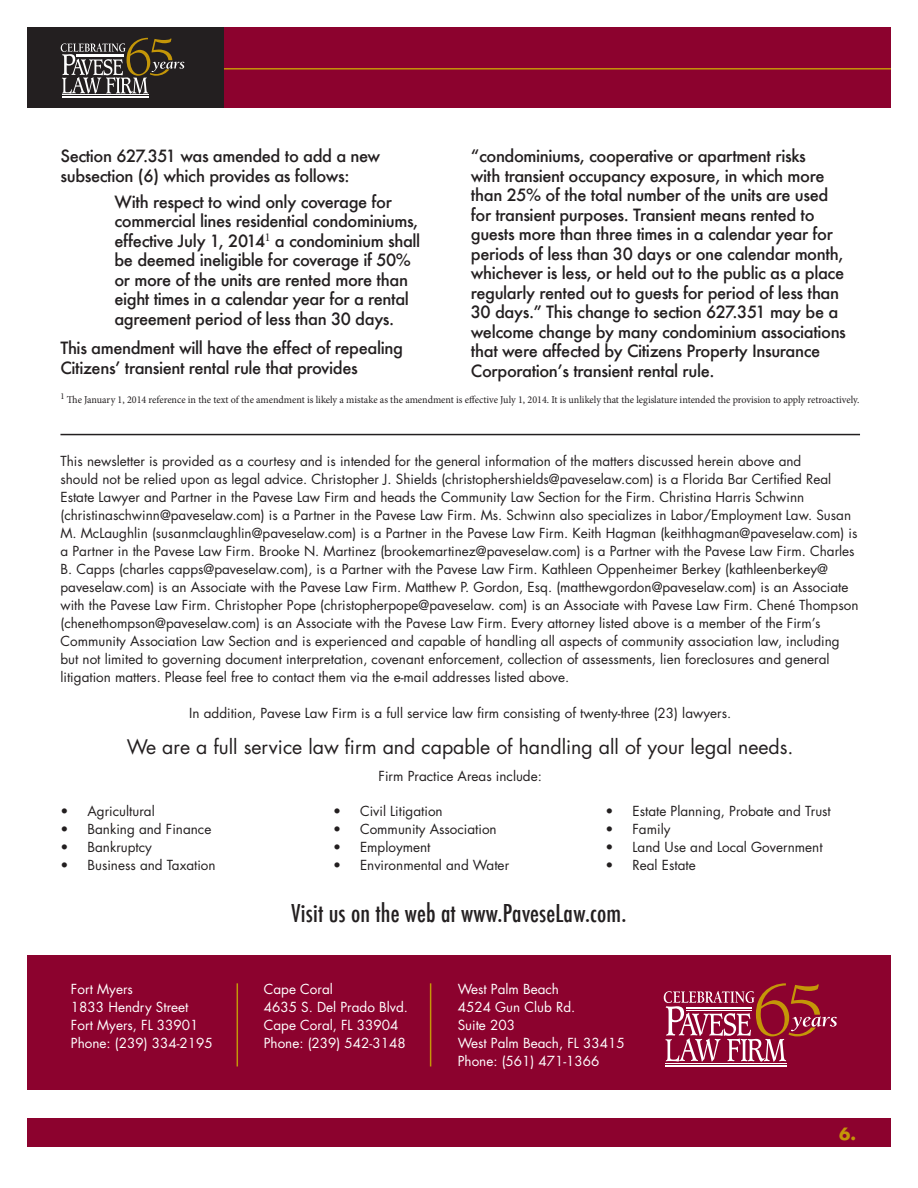
<style>
.page{position:relative;width:918px;height:1188px;background:#fff}
.page>*{position:absolute;margin:0;border:0;box-sizing:border-box;transform-origin:0 0}
.t1{font:500 condensed 24px "Futura";letter-spacing:.005em;color:#231f20}
.t2{font:19.5px "Futura";color:#231f20}
.t3{font:500 16.5px/19.5px "Futura";letter-spacing:-.025em;color:#231f20}
.t4{font:700 16.5px "Futura";color:#c49608}
.t5{font:13.5px/18px "Futura";color:#231f20}
.t6{font:13.5px/18px "Futura";color:#fff}
.t7{font:10.5px "Minion Pro";letter-spacing:-.005em;color:#231f20;scale:.96 1}
</style>
<div class="page">
<div style="left:27px;top:955px;width:864px;height:135px;background:#8c022e"></div>
<div style="left:27px;top:1118px;width:864px;height:28px;background:#8c022e"></div>
<hr style="left:665px;top:1065px;width:122px;height:2px;background:#fff">
<hr style="left:665px;top:1063px;width:122px;height:1px;background:#fff">
<svg style="left:664px;top:983px;width:173px;height:79px"></svg>
<hr style="left:237px;top:983px;width:1px;height:83px;background:#c49608">
<hr style="left:430px;top:983px;width:1px;height:83px;background:#c49608">
<div style="left:27px;top:27px;width:864px;height:81px;background:#8c022e"></div>
<hr style="left:132px;top:68px;width:759px;height:2px;background:#c49608">
<div style="left:27px;top:27px;width:197px;height:81px;background:#231f20"></div>
<hr style="left:62px;top:96px;width:87px;height:1px;background:#fff">
<hr style="left:62px;top:95px;width:87px;height:1px;background:#fff">
<svg style="left:61px;top:38px;width:123px;height:56px"></svg>
<hr style="left:60px;top:434px;width:800px;height:1px;background:#231f20">
<p class="t3" style="left:60px;top:146px;width:321px">Section 627.351 was amended to add a new subsection (6) which provides as follows:</p>
<p class="t3" style="left:114px;top:192px;width:307px">With respect to wind only coverage for commercial lines residential condominiums, effective July 1, 2014<sup>1</sup> a condominium shall be deemed ineligible for coverage if 50% or more of the units are rented more than eight times in a calendar year for a rental agreement period of less than 30 days.</p>
<p class="t3" style="left:60px;top:338px;width:344px">This amendment will have the effect of repealing<br>Citizens’ transient rental rule that provides</p>
<p class="t7" style="left:60px;top:393px;width:834px"><sup>1</sup> The January 1, 2014 reference in the text of the amendment is likely a mistake as the amendment is effective July 1, 2014. It is unlikely that the legislature intended the provision to apply retroactively.</p>
<p class="t3" style="left:471px;top:146px;width:377px">“condominiums, cooperative or apartment risks<br>with transient occupancy exposure, in which more than 25% of the total number of the units are used for transient purposes. Transient means rented to guests more than three times in a calendar year for periods of less than 30 days or one calendar month, whichever is less, or held out to the public as a place regularly rented out to guests for period of less than 30 days.” This change to section 627.351 may be a welcome change by many condominium associations that were affected by Citizens Property I nsurance Corporation’s transient rental rule.</p>
<p class="t5" style="left:60px;top:452px;width:800px">This newsletter is provided as a courtesy and is intended for the general information of the matters discussed herein above and<br>should not be relied upon as legal advice. Christopher J. Shields (christophershields@paveselaw.com) is a Florida Bar Certified Real Estate Lawyer and Partner in the Pavese Law Firm and heads the Community Law Section for the Firm. Christina Harris Schwinn (christinaschwinn@paveselaw.com) is a Partner in the Pavese Law Firm. Ms. Schwinn also specializes in Labor/Employment Law. Susan M. McLaughlin (susanmclaughlin@paveselaw.com) is a Partner in the Pavese Law Firm. Keith Hagman (keithhagman@paveselaw.com) is a Partner in the Pavese Law Firm. Brooke N. Martinez (brookemartinez@paveselaw.com) is a Partner with the Pavese Law Firm. Charles B. Capps (charles capps@paveselaw.com), is a Partner with the Pavese Law Firm. Kathleen Oppenheimer Berkey (kathleenberkey@ paveselaw.com) is an Associate with the Pavese Law Firm. Matthew P. Gordon, Esq. (matthewgordon@paveselaw.com) is an Associate with the Pavese Law Firm. Christopher Pope (christopherpope@paveselaw. com) is an Associate with Pavese Law Firm. Chené Thompson (chenethompson@paveselaw.com) is an Associate with the Pavese Law Firm. Every attorney listed above is a member of the Firm’s Community Association Law Section and is experienced and capable of handling all aspects of community association law, including but not limited to governing document interpretation, covenant enforcement, collection of assessments, lien foreclosures and general litigation matters. Please feel free to contact them via the e-mail addresses listed above.</p>
<p class="t5" style="left:189px;top:704px;width:543px">In addition, Pavese Law Firm is a full service law firm consisting of twenty-three (23) lawyers.</p>
<h2 class="t2" style="left:127px;top:733px;width:668px">We are a full service law firm and capable of handling all of your legal needs.</h2>
<p class="t5" style="left:379px;top:767px;width:165px">Firm Practice Areas include:</p>
<p class="t5" style="left:60px;top:802px;width:96px">• Agricultural</p>
<p class="t5" style="left:60px;top:820px;width:152px">• Banking and Finance</p>
<p class="t5" style="left:60px;top:838px;width:93px">• Bankruptcy</p>
<p class="t5" style="left:60px;top:856px;width:157px">• Business and Taxation</p>
<p class="t6" style="left:71px;top:980px;width:143px">Fort Myers<br>1833 Hendry Street<br>Fort Myers, FL 33901<br>Phone: (239) 334-2195</p>
<p class="t5" style="left:606px;top:802px;width:227px">• Estate Planning, Probate and Trust</p>
<p class="t5" style="left:606px;top:820px;width:66px">• Family</p>
<p class="t5" style="left:606px;top:838px;width:219px">• Land Use and Local Government</p>
<p class="t5" style="left:606px;top:856px;width:92px">• Real Estate</p>
<h1 class="t1" style="left:292px;top:897px;width:336px">Visit us on the web at www.PaveseLaw.com.</h1>
<p class="t5" style="left:333px;top:802px;width:111px">• Civil Litigation</p>
<p class="t5" style="left:333px;top:820px;width:165px">• Community Association</p>
<p class="t5" style="left:333px;top:838px;width:99px">• Employment</p>
<p class="t5" style="left:333px;top:856px;width:178px">• Environmental and Water</p>
<p class="t6" style="left:264px;top:980px;width:146px">Cape Coral<br>4635 S. Del Prado Blvd.<br>Cape Coral, FL 33904<br>Phone: (239) 542-3148</p>
<p class="t6" style="left:458px;top:980px;width:168px">West Palm Beach<br>4524 Gun Club Rd.<br>Suite 203<br>West Palm Beach, FL 33415<br>Phone: (561) 471-1366</p>
<p class="t4" style="left:839px;top:1122px;width:18px">6.</p>
</div>
